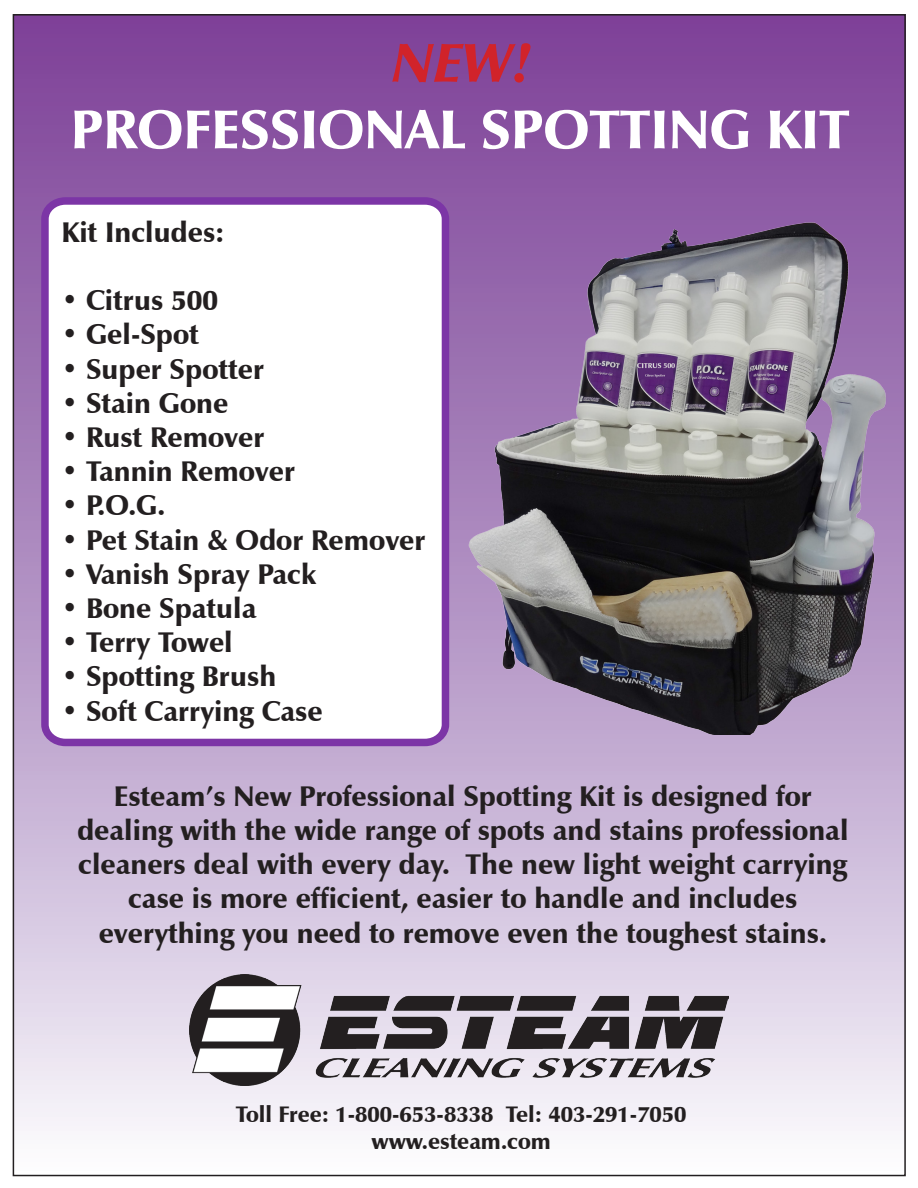
<style>
.page{position:relative;width:918px;height:1188px;background:#fff}
.page>*{position:absolute;margin:0;border:0;box-sizing:border-box;transform-origin:0 0}
.t1{font:900 55.5px "Zapf Humanist 601 BT";color:#fff}
.t2{font:italic 900 55.5px "Zapf Humanist 601 BT";color:#d1232a}
.t3{font:900 28.5px/34.2px "Zapf Humanist 601 BT";color:#231f20;text-align:center}
.t4{font:900 22.5px/27px "Zapf Humanist 601 BT";color:#231f20;text-align:center}
</style>
<div class="page">
<div style="left:13px;top:15px;width:892px;height:1161px;background:linear-gradient(to bottom,#773a94,#f4f4f9)"></div>
<svg style="left:37px;top:193px;width:416px;height:557px"></svg>
<img style="left:453px;top:213px;width:437px;height:521px">
<img style="left:190px;top:975px;width:538px;height:111px">
<h1 class="t2" style="left:392px;top:29px;width:141px">NEW!</h1>
<h1 class="t1" style="left:71px;top:95px;width:780px">PROFESSIONAL SPOTTING KIT</h1>
<p class="t3" style="left:61px;top:215px;width:165px">Kit Includes:</p>
<p class="t3" style="left:61px;top:283px;width:158px">• Citrus 500</p>
<p class="t3" style="left:61px;top:318px;width:139px">• Gel-Spot</p>
<p class="t3" style="left:61px;top:352px;width:204px">• Super Spotter</p>
<p class="t3" style="left:61px;top:386px;width:168px">• Stain Gone</p>
<p class="t3" style="left:61px;top:420px;width:204px">• Rust Remover</p>
<p class="t3" style="left:61px;top:454px;width:235px">• Tannin Remover</p>
<p class="t3" style="left:61px;top:489px;width:105px">• P.O.G.</p>
<p class="t3" style="left:61px;top:523px;width:365px">• Pet Stain &amp; Odor Remover</p>
<p class="t3" style="left:61px;top:557px;width:257px">• Vanish Spray Pack</p>
<p class="t3" style="left:61px;top:591px;width:196px">• Bone Spatula</p>
<p class="t3" style="left:61px;top:625px;width:173px">• Terry Towel</p>
<p class="t3" style="left:61px;top:660px;width:216px">• Spotting Brush</p>
<p class="t3" style="left:61px;top:694px;width:263px">• Soft Carrying Case</p>
<p class="t3" style="left:77px;top:779px;width:773px">Esteam’s New Professional Spotting Kit is designed for dealing with the wide range of spots and stains professional cleaners deal with every day. The new light weight carrying case is more efficient, easier to handle and includes everything you need to remove even the toughest stains.</p>
<p class="t4" style="left:236px;top:1101px;width:452px">Toll Free: 1-800-653-8338 Tel: 403-291-7050 www.esteam.com</p>
</div>
